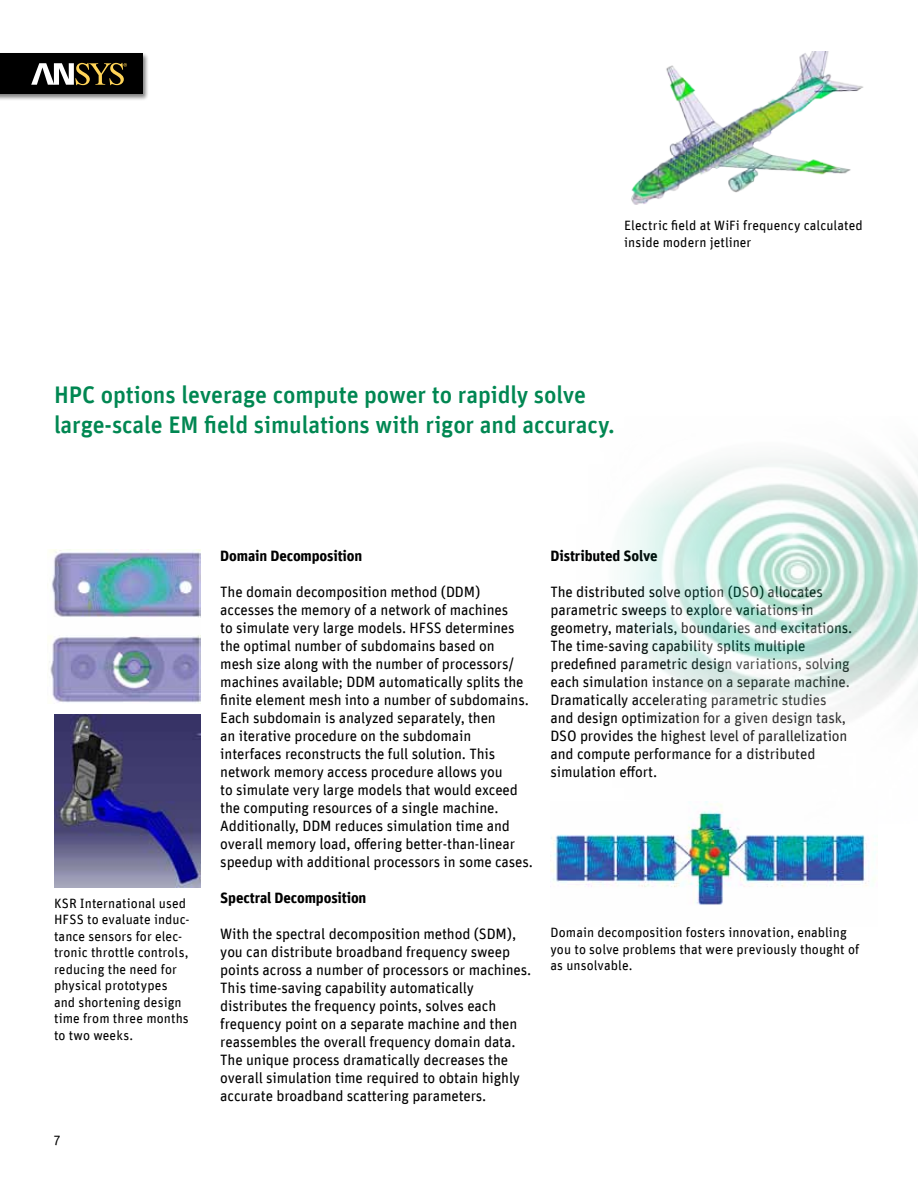
<style>
.page{position:relative;width:918px;height:1188px;background:#fff}
.page>*{position:absolute;margin:0;border:0;box-sizing:border-box;transform-origin:0 0}
.t1{font:500 24px/30px "Unit Offc Pro";letter-spacing:-.005em;color:#008752}
.t2{font:15px/18px "Unit Offc Pro";letter-spacing:-.01em;color:#000}
.t3{font:700 15px "Unit Offc Pro";letter-spacing:-.01em;color:#000}
.t4{font:13.5px/16.5px "Unit Offc Pro";letter-spacing:.005em;color:#000}
</style>
<div class="page">
<img style="left:551px;top:834px;width:255px;height:71px">
<div style="left:0;top:52px;width:149px;height:49px;background:#000;opacity:.5"></div>
<div style="left:0;top:54px;width:142px;height:40px;background:#000"></div>
<svg style="left:31px;top:63px;width:96px;height:22px"></svg>
<img style="left:54px;top:715px;width:146px;height:172px">
<img style="left:48px;top:550px;width:153px;height:154px">
<img style="left:631px;top:52px;width:233px;height:153px">
<img style="left:565px;top:457px;width:353px;height:429px">
<p class="t4" style="left:624px;top:216px;width:240px">Electric field at WiFi frequency calculated inside modern jetliner</p>
<h1 class="t1" style="left:54px;top:379px;width:563px">HPC options leverage compute power to rapidly solve large-scale EM field simulations with rigor and accuracy.</h1>
<p class="t4" style="left:54px;top:894px;width:137px">KSR International used<br>HFSS to evaluate induc&shy;tance sensors for elec&shy;tronic throttle controls, reducing the need for physical prototypes and shortening design time from three months to two weeks.</p>
<p class="t4" style="left:53px;top:1131px;width:9px">7</p>
<p class="t3" style="left:220px;top:544px;width:144px">Domain Decomposition</p>
<p class="t2" style="left:220px;top:582px;width:314px">The domain decomposition method (DDM) accesses the memory of a network of machines<br>to simulate very large models. HFSS determines the optimal number of subdomains based on<br>mesh size along with the number of processors/ machines available; DDM automatically splits the finite element mesh into a number of subdomains.<br>Each subdomain is analyzed separately, then<br>an iterative procedure on the subdomain interfaces reconstructs the full solution. This network memory access procedure allows you<br>to simulate very large models that would exceed the computing resources of a single machine.<br>Additionally, DDM reduces simulation time and overall memory load, offering better-than-linear speedup with additional processors in some cases.</p>
<p class="t3" style="left:220px;top:886px;width:148px">Spectral Decomposition</p>
<p class="t2" style="left:220px;top:924px;width:313px">With the spectral decomposition method (SDM), you can distribute broadband frequency sweep points across a number of processors or machines.<br>This time-saving capability automatically distributes the frequency points, solves each frequency point on a separate machine and then reassembles the overall frequency domain data.<br>The unique process dramatically decreases the overall simulation time required to obtain highly accurate broadband scattering parameters.</p>
<p class="t3" style="left:551px;top:545px;width:109px">Distributed Solve</p>
<p class="t2" style="left:551px;top:582px;width:303px">The distributed solve option (DSO) allocates parametric sweeps to explore variations in geometry, materials, boundaries and excitations.<br>The time-saving capability splits multiple predefined parametric design variations, solving each simulation instance on a separate machine.<br>Dramatically accelerating parametric studies and design optimization for a given design task, DSO provides the highest level of parallelization and compute performance for a distributed simulation effort.</p>
<p class="t4" style="left:551px;top:924px;width:310px">Domain decomposition fosters innovation, enabling you to solve problems that were previously thought of as unsolvable.</p>
</div>
